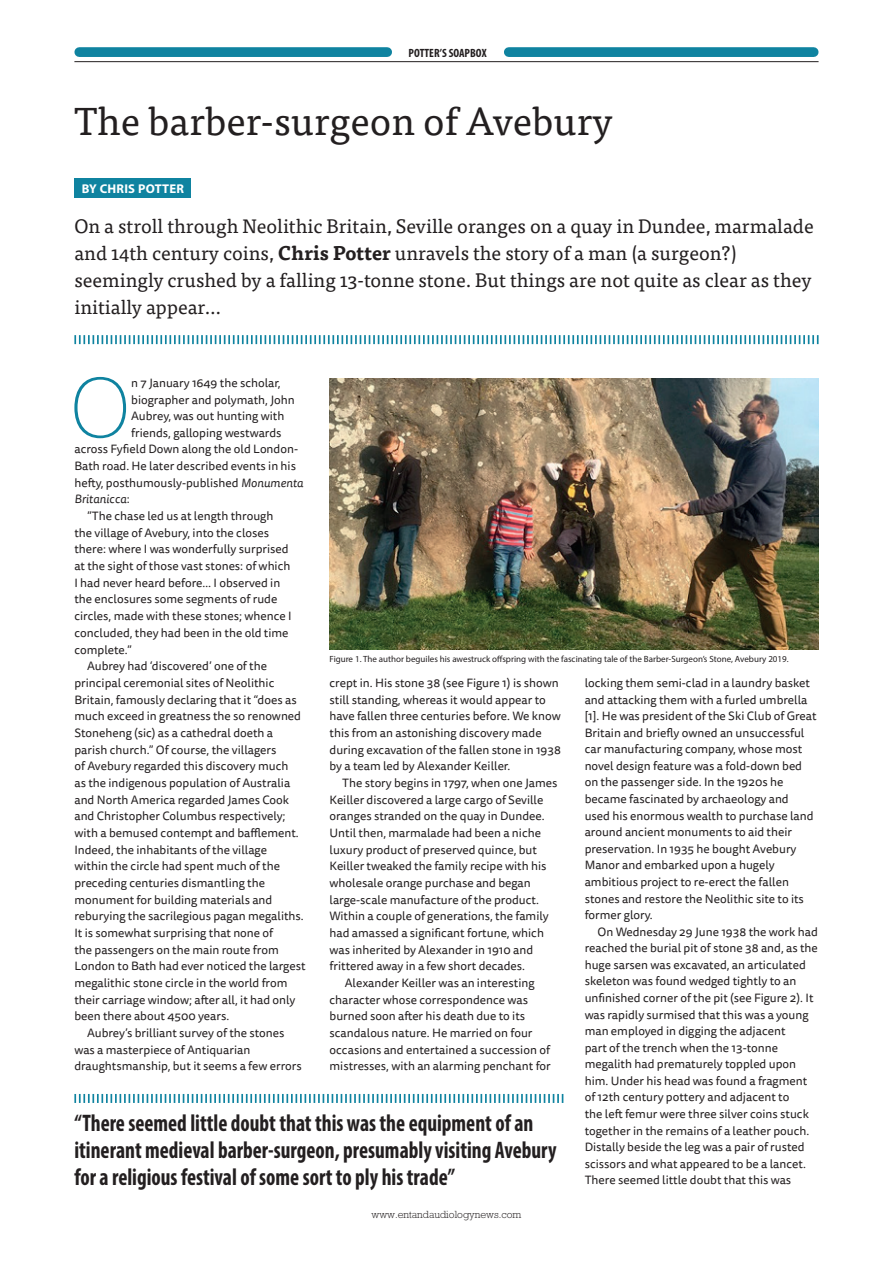
<style>
.page{position:relative;width:893px;height:1263px;background:#fff}
.page>*{position:absolute;margin:0;border:0;box-sizing:border-box;transform-origin:0 0}
.feature_body_drop_ca{font:300 expanded 79.65px "Europa SB";color:#0f83a0}
.feature_Headline{font:39px "Tisa Pro";color:#231f20}
.feature_Quote{font:700 condensed 24px/27px "Myriad Pro";color:#231f20;scale:.9 1}
.feature_Standfirst{font:19.5px/27px "Tisa Pro";color:#231f20}
.feature_Author{font:700 12.75px "Myriad Pro";letter-spacing:.02em;color:#fff}
.feature_Body_Indent{font:12px/16.6px "Tisa Sans Pro";color:#231f20}
.feature_body_drop_ca-2{font:12px "Tisa Sans Pro";color:#231f20}
.t1{font:700 condensed 12px "Myriad Pro";color:#231f20}
.feature_body_drop_ca-3{font:italic 12px "Tisa Sans Pro";color:#231f20}
.t2{font:300 10.5px "Rockwell";color:#231f20}
.feature_Caption{font:9px "Myriad Pro";color:#231f20}
.s1{font-weight:700}
.s2{font-style:italic}
.s3{font-style:normal}
</style>
<div class="page">
<div style="left:74px;top:179px;width:117px;height:19px;background:#0f83a0"></div>
<svg style="left:74px;top:335px;width:745px;height:9px"></svg>
<svg style="left:74px;top:1094px;width:489px;height:9px"></svg>
<img style="left:330px;top:378px;width:489px;height:272px">
<div style="left:79px;top:47px;width:308px;height:10px;background:#0f83a0"></div>
<div style="left:509px;top:47px;width:305px;height:10px;background:#0f83a0"></div>
<hr style="left:74px;top:61px;width:745px;height:1px;background:#231f20">
<p class="t1" style="left:409px;top:45px;width:80px">POTTER’S SOAPBOX</p>
<p class="feature_Headline" style="left:74px;top:92px;width:540px">The barber-surgeon of Avebury</p>
<p class="feature_Author" style="left:82px;top:180px;width:104px">BY CHRIS POTTER</p>
<p class="feature_Standfirst" style="left:74px;top:212px;width:741px">On a stroll through Neolithic Britain, Seville oranges on a quay in Dundee, marmalade and 14th century coins, <span class="s1">Chris Potter</span> unravels the story of a man (a surgeon?) seemingly crushed by a falling 13-tonne stone. But things are not quite as clear as they initially appear…</p>
<p class="feature_body_drop_ca" style="left:69px;top:363px;width:63px">O</p>
<p class="feature_body_drop_ca-2" style="left:131px;top:375px;width:151px">n 7 January 1649 the scholar,</p>
<p class="feature_body_drop_ca-2" style="left:131px;top:391px;width:165px">biographer and polymath, John</p>
<p class="feature_body_drop_ca-2" style="left:131px;top:408px;width:155px">Aubrey, was out hunting with</p>
<p class="feature_body_drop_ca-2" style="left:131px;top:424px;width:152px">friends, galloping westwards</p>
<p class="feature_body_drop_ca-2" style="left:74px;top:441px;width:225px">across Fyfield Down along the old London-</p>
<p class="feature_body_drop_ca-2" style="left:74px;top:458px;width:223px">Bath road. He later described events in his</p>
<p class="feature_body_drop_ca-2" style="left:74px;top:474px;width:230px">hefty, posthumously-published <span class="s2">Monumenta</span></p>
<p class="feature_body_drop_ca-3" style="left:74px;top:491px;width:57px">Britanicca<span class="s3">:</span></p>
<p class="feature_Body_Indent" style="left:74px;top:508px;width:219px;text-indent:13px">”The chase led us at length through the village of Avebury, into the closes there: where I was wonderfully surprised at the sight of those vast stones: of which I had never heard before… I observed in the enclosures some segments of rude circles, made with these stones; whence I concluded, they had been in the old time complete.”</p>
<p class="feature_Body_Indent" style="left:74px;top:658px;width:233px;text-indent:13px">Aubrey had ‘discovered’ one of the principal ceremonial sites of Neolithic Britain, famously declaring that it “does as much exceed in greatness the so renowned Stoneheng (sic) as a cathedral doeth a parish church.” Of course, the villagers<br>of Avebury regarded this discovery much<br>as the indigenous population of Australia and North America regarded James Cook and Christopher Columbus respectively; with a bemused contempt and bafflement.<br>Indeed, the inhabitants of the village<br>within the circle had spent much of the preceding centuries dismantling the monument for building materials and reburying the sacrilegious pagan megaliths.<br>It is somewhat surprising that none of<br>the passengers on the main route from London to Bath had ever noticed the largest megalithic stone circle in the world from their carriage window; after all, it had only been there about 4500 years.</p>
<p class="feature_Body_Indent" style="left:74px;top:1025px;width:229px;text-indent:13px">Aubrey’s brilliant survey of the stones was a masterpiece of Antiquarian draughtsmanship, but it seems a few errors</p>
<p class="feature_Caption" style="left:330px;top:653px;width:461px">Figure 1. The author beguiles his awestruck offspring with the fascinating tale of the Barber-Surgeon’s Stone, Avebury 2019.</p>
<p class="feature_Body_Indent" style="left:330px;top:675px;width:233px">crept in. His stone 38 (see Figure 1) is shown still standing, whereas it would appear to have fallen three centuries before. We know this from an astonishing discovery made during excavation of the fallen stone in 1938 by a team led by Alexander Keiller.</p>
<p class="feature_Body_Indent" style="left:330px;top:775px;width:229px;text-indent:13px">The story begins in 1797, when one James Keiller discovered a large cargo of Seville oranges stranded on the quay in Dundee.<br>Until then, marmalade had been a niche luxury product of preserved quince, but Keiller tweaked the family recipe with his wholesale orange purchase and began large-scale manufacture of the product.<br>Within a couple of generations, the family had amassed a significant fortune, which was inherited by Alexander in 1910 and frittered away in a few short decades.</p>
<p class="feature_Body_Indent" style="left:330px;top:975px;width:223px;text-indent:15px">Alexander Keiller was an interesting character whose correspondence was burned soon after his death due to its scandalous nature. He married on four occasions and entertained a succession of mistresses, with an alarming penchant for</p>
<p class="feature_Body_Indent" style="left:585px;top:675px;width:233px">locking them semi-clad in a laundry basket and attacking them with a furled umbrella [1]. He was president of the Ski Club of Great Britain and briefly owned an unsuccessful car manufacturing company, whose most novel design feature was a fold-down bed on the passenger side. In the 1920s he became fascinated by archaeology and used his enormous wealth to purchase land around ancient monuments to aid their preservation. In 1935 he bought Avebury Manor and embarked upon a hugely ambitious project to re-erect the fallen stones and restore the Neolithic site to its former glory.</p>
<p class="feature_Body_Indent" style="left:585px;top:923px;width:235px;text-indent:13px">On Wednesday 29 June 1938 the work had reached the burial pit of stone 38 and, as the huge sarsen was excavated, an articulated skeleton was found wedged tightly to an unfinished corner of the pit (see Figure 2). It was rapidly surmised that this was a young man employed in digging the adjacent<br>part of the trench when the 13-tonne megalith had prematurely toppled upon him. Under his head was found a fragment of 12th century pottery and adjacent to<br>the left femur were three silver coins stuck together in the remains of a leather pouch.<br>Distally beside the leg was a pair of rusted scissors and what appeared to be a lancet.<br>There seemed little doubt that this was</p>
<p class="feature_Quote" style="left:74px;top:1109px;width:537px">“There seemed little doubt that this was the equipment of an itinerant medieval barber-surgeon, presumably visiting Avebury for a religious festival of some sort to ply his trade”</p>
<p class="t2" style="left:371px;top:1208px;width:151px">www.entandaudiologynews.com</p>
</div>
